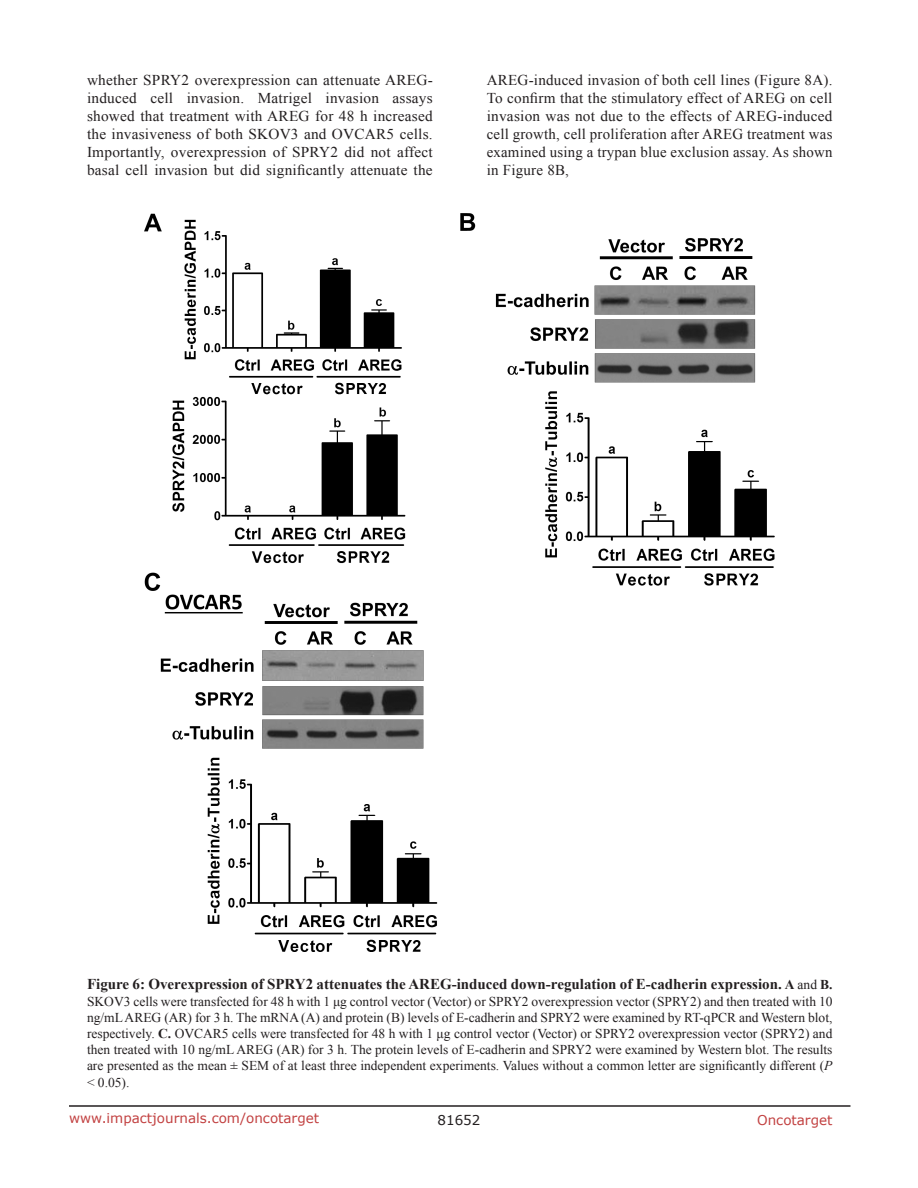
<style>
.page{position:relative;width:918px;height:1188px;background:#fff}
.page>*{position:absolute;margin:0;border:0;box-sizing:border-box;transform-origin:0 0}
.BodyText{font:15px/18px "Times New Roman";letter-spacing:.015em;color:#231f20;text-align:justify}
.figuretext{font:700 15px "Times New Roman";color:#231f20}
.figuretext-2{font:13.5px/16.2px "Times New Roman";color:#231f20;text-align:justify}
.t1{font:13.5px "Verdana";color:#c24141}
.t2{font:13.5px "Verdana";color:#231f20}
.s1{font-size:13.5px}
.s2{font-weight:400;font-size:13.5px}
.s3{font-weight:700}
.s4{font-style:italic}
</style>
<div class="page">
<hr style="left:69px;top:1105px;width:781px;height:2px;background:#231f20">
<img style="left:145px;top:213px;width:630px;height:739px">
<p class="BodyText" style="left:87px;top:71px;width:347px">whether SPRY2 overexpression can attenuate AREG&shy;induced cell invasion. Matrigel invasion assays showed that treatment with AREG for 48 h increased the invasiveness of both SKOV3 and OVCAR5 cells.<br>Importantly, overexpression of SPRY2 did not affect basal cell invasion but did significantly attenuate the</p>
<p class="BodyText" style="left:487px;top:71px;width:347px">AREG-induced invasion of both cell lines (Figure 8A).<br>To confirm that the stimulatory effect of AREG on cell invasion was not due to the effects of AREG-induced cell growth, cell proliferation after AREG treatment was examined using a trypan blue exclusion assay. As shown in Figure 8B,</p>
<p class="figuretext" style="left:87px;top:974px;width:747px">Figure 6: Overexpression of SPRY2 attenuates the AREG-induced down-regulation of E-cadherin expression. <span class="s1">A</span> <span class="s2">and</span> <span class="s1">B.</span></p>
<p class="figuretext-2" style="left:87px;top:993px;width:747px">SKOV3 cells were transfected for 48 h with 1 μg control vector (Vector) or SPRY2 overexpression vector (SPRY2) and then treated with 10 ng/mL AREG (AR) for 3 h. The mRNA (A) and protein (B) levels of E-cadherin and SPRY2 were examined by RT-qPCR and Western blot, respectively. <span class="s3">C.</span> OVCAR5 cells were transfected for 48 h with 1 μg control vector (Vector) or SPRY2 overexpression vector (SPRY2) and then treated with 10 ng/mL AREG (AR) for 3 h. The protein levels of E-cadherin and SPRY2 were examined by Western blot. The results are presented as the mean ± SEM of at least three independent experiments. Values without a common letter are significantly different (<span class="s4">P </span>&lt; 0.05).</p>
<p class="t1" style="left:69px;top:1109px;width:252px">www.impactjournals.com/oncotarget</p>
<p class="t2" style="left:438px;top:1111px;width:44px">81652</p>
<p class="t1" style="left:757px;top:1111px;width:77px">Oncotarget</p>
</div>
